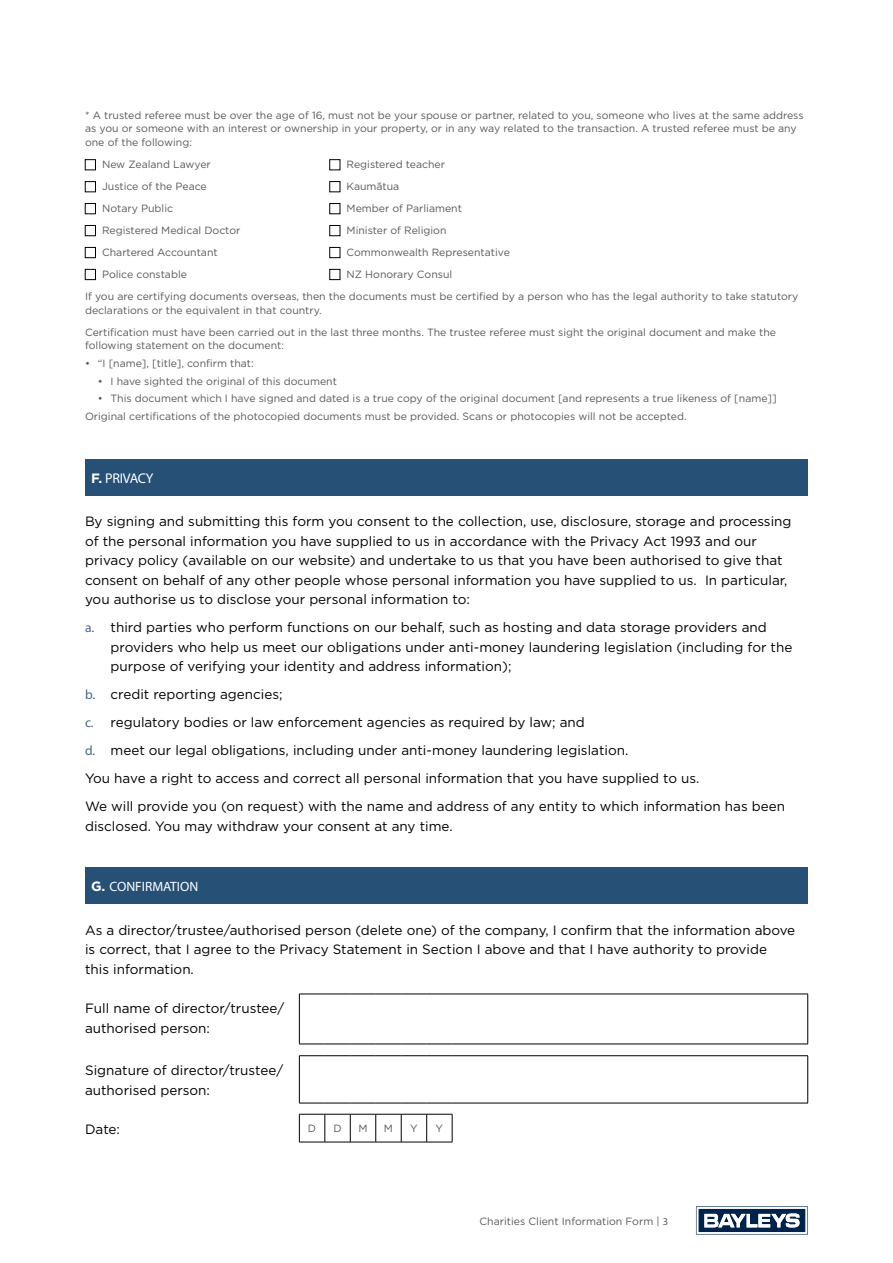
<style>
.page{position:relative;width:893px;height:1263px;background:#fff}
.page>*{position:absolute;margin:0;border:0;box-sizing:border-box;transform-origin:0 0}
.t1{font:14.1px "Myriad Pro";letter-spacing:-.02em;color:#fff}
.t2{font:13.5px/19.5px "Gotham";color:#000}
.t3{font:13.5px "Myriad Pro";color:#fff}
.t4{font:10.5px/22px "Gotham";color:#58595b}
.s1{font-family:"Gotham";font-weight:700;font-size:13.5px}
.s2{font-family:"Myriad Pro";color:#48688d}
.s3{font-family:"Gotham";font-weight:700}
.s4{font-family:"Myriad Pro"}
</style>
<div class="page">
<svg style="left:696px;top:1206px;width:112px;height:28px"></svg>
<div style="left:85px;top:159px;width:11px;height:11px;border:1px solid #000"></div>
<div style="left:85px;top:269px;width:11px;height:11px;border:1px solid #000"></div>
<div style="left:85px;top:225px;width:11px;height:11px;border:1px solid #000"></div>
<div style="left:85px;top:247px;width:11px;height:11px;border:1px solid #000"></div>
<div style="left:85px;top:203px;width:11px;height:11px;border:1px solid #000"></div>
<div style="left:85px;top:181px;width:11px;height:11px;border:1px solid #000"></div>
<div style="left:330px;top:159px;width:10px;height:11px;border:1px solid #000"></div>
<div style="left:330px;top:269px;width:10px;height:11px;border:1px solid #000"></div>
<div style="left:330px;top:225px;width:10px;height:11px;border:1px solid #000"></div>
<div style="left:330px;top:247px;width:10px;height:11px;border:1px solid #000"></div>
<div style="left:330px;top:203px;width:10px;height:11px;border:1px solid #000"></div>
<div style="left:330px;top:181px;width:10px;height:11px;border:1px solid #000"></div>
<div style="left:85px;top:867px;width:723px;height:37px;background:#265076"></div>
<hr style="left:299px;top:994px;width:1px;height:50px;background:#000">
<hr style="left:807px;top:994px;width:1px;height:50px;background:#000">
<svg style="left:299px;top:1044px;width:153px;height:1px"></svg>
<hr style="left:452px;top:1044px;width:356px;height:1px;background:#000">
<hr style="left:299px;top:1056px;width:1px;height:47px;background:#000">
<svg style="left:299px;top:1055px;width:153px;height:1px"></svg>
<hr style="left:452px;top:1055px;width:356px;height:1px;background:#000">
<hr style="left:807px;top:1056px;width:1px;height:47px;background:#000">
<svg style="left:299px;top:1103px;width:153px;height:1px"></svg>
<hr style="left:452px;top:1103px;width:356px;height:1px;background:#000">
<svg style="left:299px;top:994px;width:153px;height:1px"></svg>
<hr style="left:452px;top:994px;width:356px;height:1px;background:#000">
<svg style="left:299px;top:1114px;width:154px;height:29px"></svg>
<div style="left:85px;top:459px;width:723px;height:37px;background:#265076"></div>
<p class="t4" style="left:85px;top:108px;width:720px;line-height:13.5px">* A trusted referee must be over the age of 16, must not be your spouse or partner, related to you, someone who lives at the same address as you or someone with an interest or ownership in your property, or in any way related to the transaction. A trusted referee must be any one of the following:</p>
<p class="t4" style="left:102px;top:153px;width:110px">New Zealand Lawyer</p>
<p class="t4" style="left:102px;top:175px;width:106px">Justice of the Peace</p>
<p class="t4" style="left:102px;top:197px;width:73px">Notary Public</p>
<p class="t4" style="left:102px;top:219px;width:140px">Registered Medical Doctor</p>
<p class="t4" style="left:102px;top:241px;width:117px">Chartered Accountant</p>
<p class="t4" style="left:102px;top:263px;width:86px">Police constable</p>
<p class="t4" style="left:85px;top:285px;width:715px">If you are certifying documents overseas, then the documents must be certified by a person who has the legal authority to take statutory</p>
<p class="t4" style="left:85px;top:299px;width:692px">declarations or the equivalent in that country.<br>Certification must have been carried out in the last three months. The trustee referee must sight the original document and make the</p>
<p class="t4" style="left:85px;top:334px;width:201px">following statement on the document:</p>
<p class="t4" style="left:85px;top:352px;width:170px">• “I [name], [title], confirm that:</p>
<p class="t4" style="left:98px;top:370px;width:241px">• I have sighted the original of this document</p>
<p class="t4" style="left:85px;top:390px;width:693px;line-height:17.7px;text-indent:13px">• This document which I have signed and dated is a true copy of the original document [and represents a true likeness of [name]]<br>Original certifications of the photocopied documents must be provided. Scans or photocopies will not be accepted.</p>
<p class="t4" style="left:347px;top:153px;width:165px">Registered teacher<br>Kaumãtua<br>Member of Parliament<br>Minister of Religion<br>Commonwealth Representative<br>NZ Honorary Consul</p>
<p class="t1" style="left:91px;top:469px;width:64px"><span class="s1">F.</span> PRIVACY</p>
<p class="t2" style="left:85px;top:512px;width:708px">By signing and submitting this form you consent to the collection, use, disclosure, storage and processing of the personal information you have supplied to us in accordance with the Privacy Act 1993 and our privacy policy (available on our website) and undertake to us that you have been authorised to give that consent on behalf of any other people whose personal information you have supplied to us. In particular, you authorise us to disclose your personal information to:</p>
<p class="t2" style="left:111px;top:618px;width:683px;text-indent:-26px"><span class="s2">a.</span> third parties who perform functions on our behalf, such as hosting and data storage providers and providers who help us meet our obligations under anti-money laundering legislation (including for the purpose of verifying your identity and address information);</p>
<p class="t2" style="left:85px;top:680px;width:701px;line-height:28px"><span class="s2">b.</span> credit reporting agencies;<br><span class="s2">c.</span> regulatory bodies or law enforcement agencies as required by law; and<br><span class="s2">d.</span> meet our legal obligations, including under anti-money laundering legislation.<br>You have a right to access and correct all personal information that you have supplied to us.<br>We will provide you (on request) with the name and address of any entity to which information has been</p>
<p class="t2" style="left:85px;top:816px;width:369px">disclosed. You may withdraw your consent at any time.</p>
<p class="t3" style="left:91px;top:878px;width:109px"><span class="s3">G.</span> CONFIRMATION</p>
<p class="t2" style="left:85px;top:920px;width:712px">As a director/trustee/authorised person (delete one) of the company, I confirm that the information above is correct, that I agree to the Privacy Statement in Section I above and that I have authority to provide<br>this information.</p>
<p class="t2" style="left:85px;top:998px;width:201px">Full name of director/trustee/ authorised person:</p>
<p class="t2" style="left:85px;top:1060px;width:200px">Signature of director/trustee/ authorised person:</p>
<p class="t2" style="left:85px;top:1119px;width:36px">Date:</p>
<p class="t4" style="left:308px;top:1117px;width:10px">D</p>
<p class="t4" style="left:333px;top:1117px;width:10px">D</p>
<p class="t4" style="left:358px;top:1117px;width:11px">M</p>
<p class="t4" style="left:384px;top:1117px;width:11px">M</p>
<p class="t4" style="left:410px;top:1117px;width:9px">Y</p>
<p class="t4" style="left:436px;top:1117px;width:9px">Y</p>
<p class="t4" style="left:480px;top:1210px;width:190px">Charities Client Information Form | <span class="s4">3</span></p>
</div>
